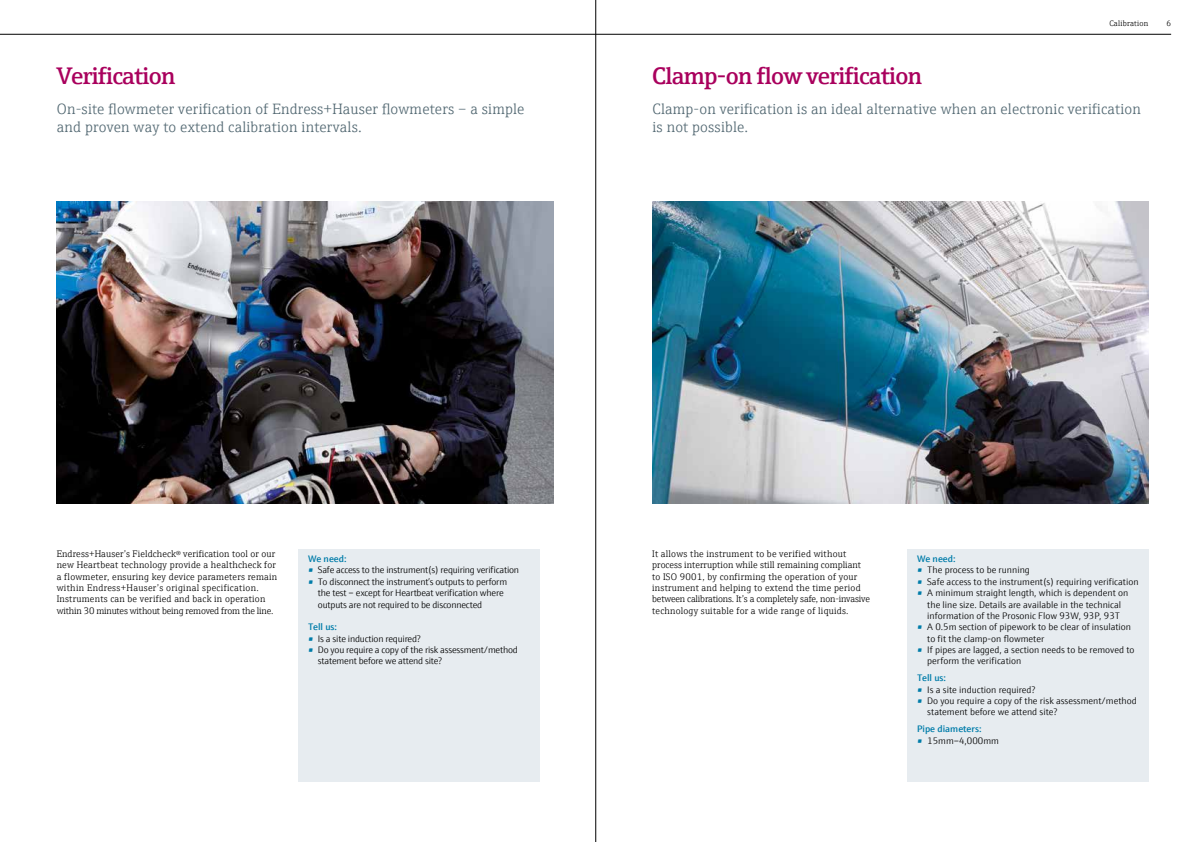
<style>
.page{position:relative;width:1191px;height:842px;background:#fff}
.page>*{position:absolute;margin:0;border:0;box-sizing:border-box;transform-origin:0 0}
.t1{font:600 24px "E+H Serif";letter-spacing:-.03em;color:#a9005d}
.t2{font:300 15px/18px "E+H Serif";letter-spacing:.01em;color:#516771}
.t3{font:300 9.5px/11.3px "E+H Serif";letter-spacing:.02em;color:#000}
.t4{font:300 9.5px/11.3px "E+H Sans";color:#000}
.t5{font:300 9.5px/11.3px "E+H Sans";letter-spacing:-.02em;color:#000}
.t6{font:600 9.5px "E+H Sans";color:#007ca9}
.t7{font:300 8px "E+H Serif";letter-spacing:.02em;color:#000}
.s1{font-size:8px}
.s2{color:#007ca9}
</style>
<div class="page">
<img style="left:57px;top:202px;width:496px;height:302px">
<div style="left:299px;top:549px;width:241px;height:233px;background:#e7ecf0"></div>
<hr style="left:0;top:34px;width:1171px;height:1px;background:#000">
<div style="left:907px;top:549px;width:241px;height:233px;background:#e7ecf0"></div>
<img style="left:652px;top:202px;width:496px;height:302px">
<hr style="left:595px;top:0;width:1px;height:842px;background:#000">
<h1 class="t1" style="left:57px;top:57px;width:120px">Verification</h1>
<h2 class="t2" style="left:57px;top:99px;width:469px">On-site flowmeter verification of Endress+Hauser flowmeters – a simple and proven way to extend calibration intervals.</h2>
<p class="t7" style="left:1109px;top:18px;width:40px">Calibration</p>
<p class="t7" style="left:1166px;top:18px;width:6px">6</p>
<h1 class="t1" style="left:652px;top:57px;width:271px">Clamp-on flow verification</h1>
<h2 class="t2" style="left:652px;top:99px;width:490px">Clamp-on verification is an ideal alternative when an electronic verification is not possible.</h2>
<p class="t3" style="left:57px;top:547px;width:222px">Endress+Hauser’s Fieldcheck<span class="s1">®</span> verification tool or our new Heartbeat technology provide a healthcheck for a flowmeter, ensuring key device parameters remain within Endress+Hauser’s original specification.<br>Instruments can be verified and back in operation within 30 minutes without being removed from the line.</p>
<p class="t6" style="left:308px;top:551px;width:40px">We need:</p>
<p class="t5" style="left:308px;top:564px;width:213px"><span class="s2">•</span> Safe access to the instrument(s) requiring verification</p>
<p class="t5" style="left:318px;top:575px;width:191px;text-indent:-10px"><span class="s2">•</span> To disconnect the instrument’s outputs to perform the test – except for Heartbeat verification where outputs are not required to be disconnected</p>
<p class="t6" style="left:308px;top:620px;width:31px">Tell us:</p>
<p class="t5" style="left:308px;top:632px;width:114px"><span class="s2">•</span> Is a site induction required?</p>
<p class="t5" style="left:318px;top:643px;width:201px;text-indent:-10px"><span class="s2">•</span> Do you require a copy of the risk assessment/method statement before we attend site?</p>
<p class="t3" style="left:652px;top:547px;width:219px">It allows the instrument to be verified without process interruption while still remaining compliant to ISO 9001, by confirming the operation of your instrument and helping to extend the time period between calibrations. It’s a completely safe, non-invasive technology suitable for a wide range of liquids.</p>
<p class="t6" style="left:917px;top:551px;width:40px">We need:</p>
<p class="t4" style="left:917px;top:564px;width:114px"><span class="s2">•</span> The process to be running</p>
<p class="t4" style="left:917px;top:575px;width:223px"><span class="s2">•</span> Safe access to the instrument(s) requiring verification</p>
<p class="t4" style="left:917px;top:587px;width:213px;text-align:center"><span class="s2">•</span> A minimum straight length, which is dependent on the line size. Details are available in the technical information of the Prosonic Flow 93W, 93P, 93T</p>
<p class="t4" style="left:927px;top:621px;width:205px;text-indent:-10px"><span class="s2">•</span> A 0.5m section of pipework to be clear of insulation to fit the clamp-on flowmeter</p>
<p class="t4" style="left:927px;top:643px;width:209px;text-indent:-10px"><span class="s2">•</span> If pipes are lagged, a section needs to be removed to perform the verification</p>
<p class="t6" style="left:917px;top:671px;width:31px">Tell us:</p>
<p class="t4" style="left:917px;top:683px;width:120px"><span class="s2">•</span> Is a site induction required?</p>
<p class="t4" style="left:927px;top:694px;width:211px;text-indent:-10px"><span class="s2">•</span> Do you require a copy of the risk assessment/method statement before we attend site?</p>
<p class="t6" style="left:917px;top:722px;width:66px">Pipe diameters:</p>
<p class="t4" style="left:917px;top:734px;width:83px"><span class="s2">•</span> 15mm–4,000mm</p>
</div>
